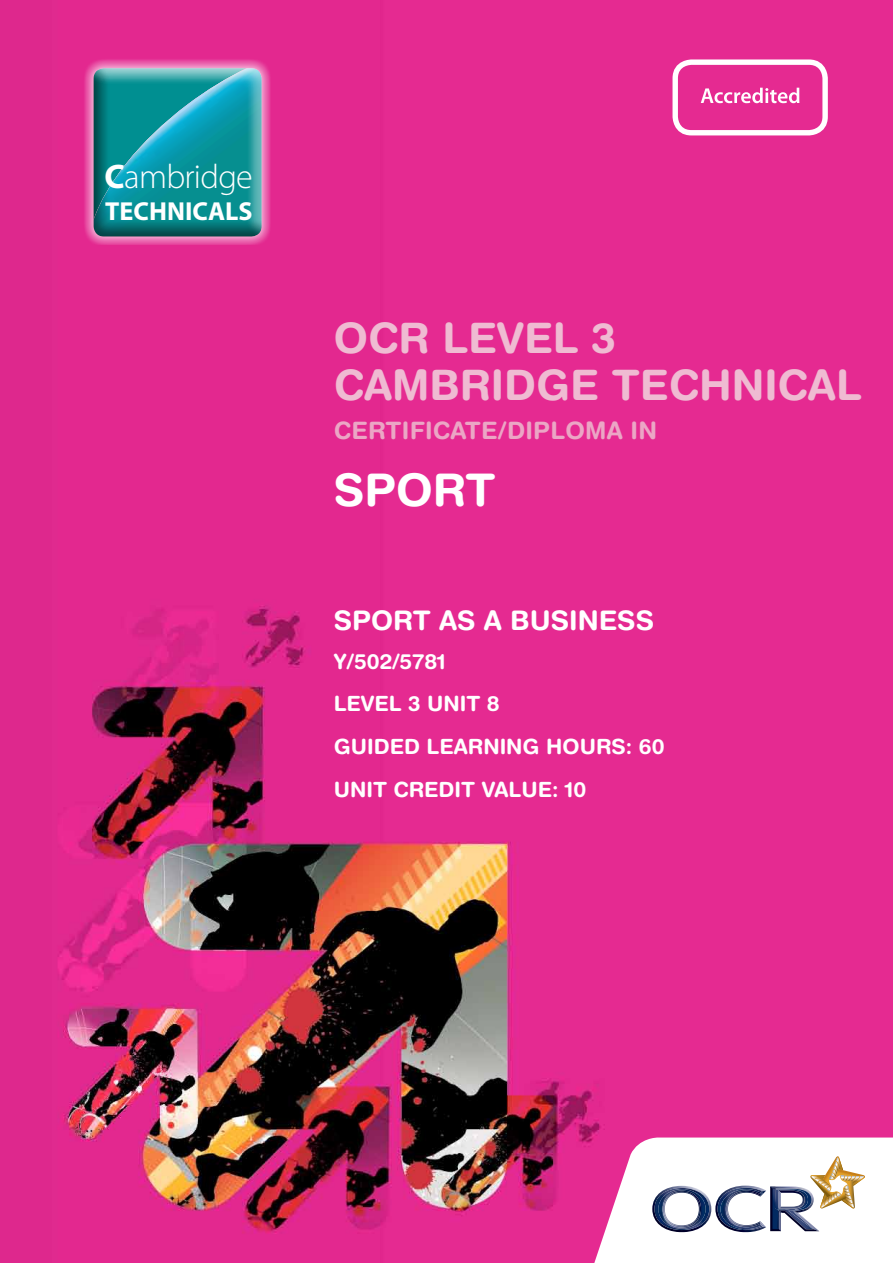
<style>
.page{position:relative;width:893px;height:1263px;background:#fff}
.page>*{position:absolute;margin:0;border:0;box-sizing:border-box;transform-origin:0 0}
.t1{font:700 45px "Helvetica Rounded LT";color:#fff}
.t2{font:700 42px/46.5px "Helvetica Rounded LT";color:#efbbd2}
.t3{font:300 34.2px "Myriad Pro";letter-spacing:-.02em;color:#fff}
.t4{font:700 27px "Helvetica Rounded LT";color:#fff}
.t5{font:700 26.1px "Myriad Pro";color:#fff}
.t6{font:700 24px "Helvetica Rounded LT";letter-spacing:.01em;color:#eba6c5}
.t7{font:700 21px/42.8px "Helvetica Rounded LT";color:#fff}
.s1{font-weight:700}
</style>
<div class="page">
<img style="left:0;top:0;width:893px;height:1263px">
<div style="left:672px;top:59px;width:156px;height:76px;border:5px solid #fff;border-radius:16px"></div>
<svg style="left:701px;top:88px;width:98px;height:15px"></svg>
<svg style="left:591px;top:1137px;width:302px;height:126px"></svg>
<svg style="left:83px;top:57px;width:187px;height:188px"></svg>
<svg style="left:94px;top:68px;width:168px;height:169px"></svg>
<h3 class="t3" style="left:105px;top:156px;width:150px"><span class="s1">C</span>ambridge</h3>
<p class="t5" style="left:105px;top:194px;width:149px">TECHNICALS</p>
<h2 class="t2" style="left:334px;top:314px;width:529px">OCR LEVEL 3<br>CAMBRIDGE TECHNICAL</h2>
<p class="t6" style="left:334px;top:415px;width:310px">CERTIFICATE/DIPLOMA IN</p>
<h1 class="t1" style="left:334px;top:463px;width:163px">SPORT</h1>
<p class="t4" style="left:334px;top:604px;width:39px">SPORT</p>
<p class="t4" style="left:439px;top:604px;width:197px">AS A BUSIN ESS</p>
<p class="t7" style="left:334px;top:639px;width:114px">Y/502/5781<br>LEVE</p>
<p class="t7" style="left:334px;top:682px;width:332px;text-indent:55px">L 3 UNIT 8<br>GUIDED LEARNING HOURS: 60<br>UNIT CREDIT VALUE: 10</p>
</div>
